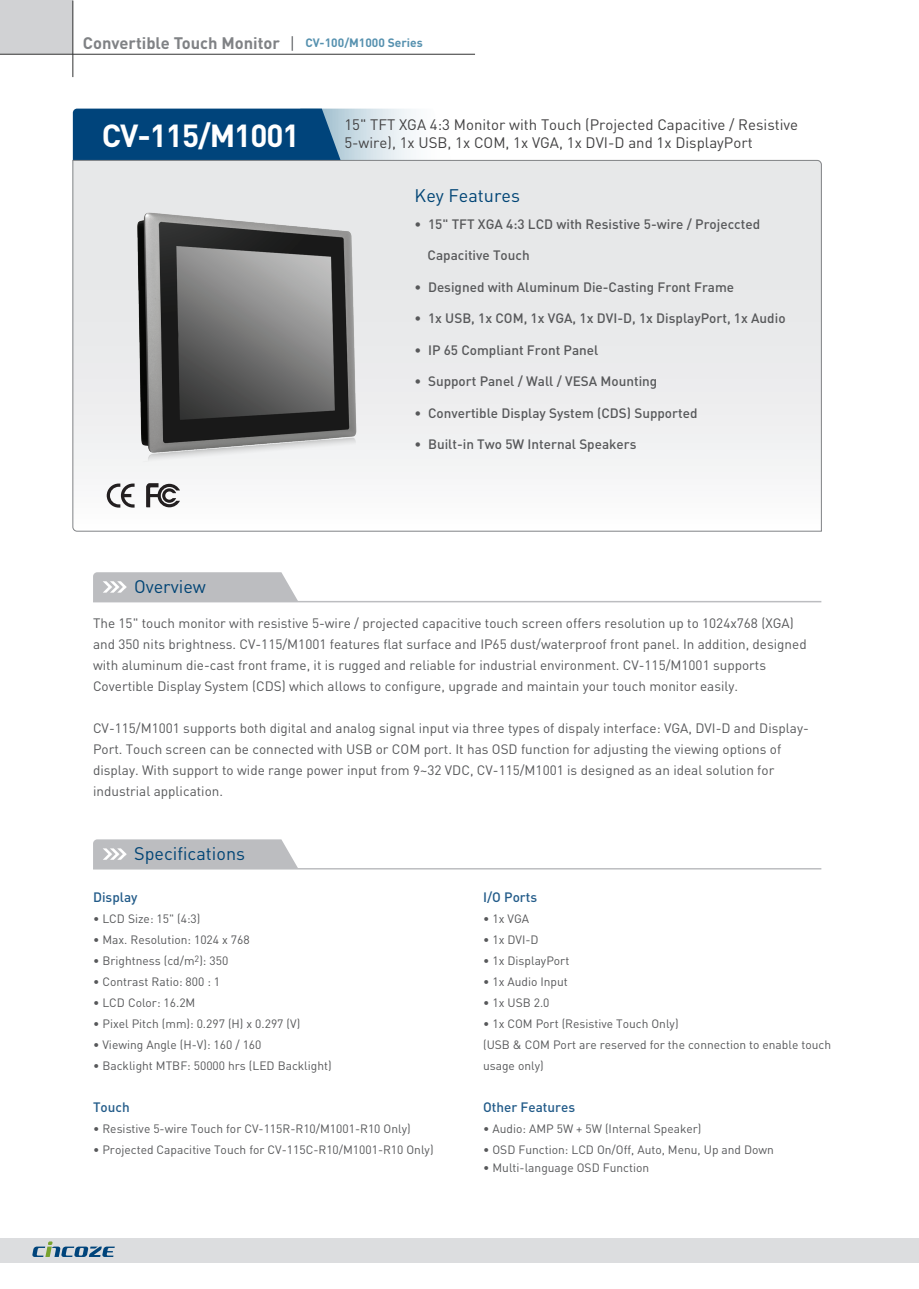
<style>
.page{position:relative;width:919px;height:1289px;background:#fff}
.page>*{position:absolute;margin:0;border:0;box-sizing:border-box;transform-origin:0 0}
.t1{font:700 31.5px "DIN Pro";letter-spacing:-.035em;color:#fff}
.t2{font:18px "DIN Pro";color:#004475}
.t3{font:700 16.5px "DIN Pro";color:#808285}
.t4{font:15px/18px "DIN Pro";color:#424142}
.t5{font:13.5px/21px "DIN Pro";color:#57585a}
.t6{font:500 13.5px "DIN Pro";color:#57585a}
.t7{font:500 13.5px "DIN Pro";color:#225b89}
.t8{font:12px/21px "DIN Pro";color:#57585a}
.t9{font:700 12px "DIN Pro";color:#5691af}
</style>
<div class="page">
<svg style="left:73px;top:109px;width:379px;height:51px"></svg>
<svg style="left:72px;top:160px;width:749px;height:371px"></svg>
<svg style="left:107px;top:483px;width:27px;height:24px"></svg>
<svg style="left:146px;top:486px;width:34px;height:21px"></svg>
<hr style="left:93px;top:601px;width:728px;height:1px;background:#bcbdc0">
<svg style="left:93px;top:572px;width:205px;height:29px"></svg>
<hr style="left:93px;top:868px;width:728px;height:1px;background:#bcbdc0">
<svg style="left:93px;top:839px;width:205px;height:29px"></svg>
<div style="left:0;top:1238px;width:918px;height:24px;background:#dcdddf"></div>
<svg style="left:32px;top:1241px;width:83px;height:15px"></svg>
<div style="left:0;top:0;width:73px;height:54px;background:#d1d2d4"></div>
<hr style="left:0;top:54px;width:475px;height:1px;background:#313232">
<hr style="left:73px;top:1px;width:1px;height:76px;background:#313232">
<svg style="left:291px;top:36px;width:2px;height:15px"></svg>
<img style="left:121px;top:207px;width:246px;height:279px">
<p class="t3" style="left:83px;top:29px;width:199px">Convertible Touch Monitor</p>
<p class="t9" style="left:305px;top:33px;width:119px">CV-100/M1000 Series</p>
<h1 class="t1" style="left:102px;top:109px;width:199px">CV-115/M1001</h1>
<p class="t4" style="left:344px;top:115px;width:455px">15" TFT XGA 4:3 Monitor with Touch (Projected Capacitive / Resistive<br>5-wire), 1x USB, 1x COM, 1x VGA, 1x DVI-D and 1x DisplayPort</p>
<h2 class="t2" style="left:414px;top:183px;width:107px">Key Features</h2>
<p class="t6" style="left:414px;top:213px;width:347px">• 15" TFT XGA 4:3 LCD with Resistive 5-wire / Projeccted</p>
<p class="t6" style="left:427px;top:244px;width:104px">Capacitive Touch</p>
<p class="t6" style="left:414px;top:276px;width:321px">• Designed with Aluminum Die-Casting Front Frame</p>
<p class="t6" style="left:414px;top:307px;width:372px">• 1x USB, 1x COM, 1x VGA, 1x DVI-D, 1x DisplayPort, 1x Audio</p>
<p class="t6" style="left:414px;top:339px;width:185px">• IP 65 Compliant Front Panel</p>
<p class="t6" style="left:414px;top:370px;width:244px">• Support Panel / Wall / VESA Mounting</p>
<p class="t6" style="left:414px;top:402px;width:284px">• Convertible Display System (CDS) Supported</p>
<p class="t6" style="left:414px;top:433px;width:223px">• Built-in Two 5W Internal Speakers</p>
<h2 class="t2" style="left:134px;top:573px;width:73px">Overview</h2>
<p class="t5" style="left:93px;top:612px;width:715px">The 15" touch monitor with resistive 5-wire / projected capacitive touch screen offers resolution up to 1024x768 (XGA) and 350 nits brightness. CV-115/M1001 features flat surface and IP65 dust/waterproof front panel. In addition, designed with aluminum die-cast front frame, it is rugged and reliable for industrial environment. CV-115/M1001 supports Covertible Display System (CDS) which allows to configure, upgrade and maintain your touch monitor easily.</p>
<p class="t5" style="left:93px;top:717px;width:717px">CV-115/M1001 supports both digital and analog signal input via three types of dispaly interface: VGA, DVI-D and Display-Port. Touch screen can be connected with USB or COM port. It has OSD function for adjusting the viewing options of display. With support to wide range power input from 9~32 VDC, CV-115/M1001 is designed as an ideal solution for industrial application.</p>
<h2 class="t2" style="left:134px;top:840px;width:112px">Specifications</h2>
<p class="t7" style="left:93px;top:885px;width:46px">Display</p>
<p class="t8" style="left:93px;top:907px;width:109px">• LCD Size: 15" (4:3)</p>
<p class="t8" style="left:93px;top:928px;width:158px">• Max. Resolution: 1024 x 768</p>
<p class="t8" style="left:93px;top:949px;width:137px">• Brightness (cd/m<sup>2</sup>): 350</p>
<p class="t8" style="left:93px;top:970px;width:129px">• Contrast Ratio: 800 : 1</p>
<p class="t8" style="left:93px;top:991px;width:104px">• LCD Color: 16.2M</p>
<p class="t8" style="left:93px;top:1012px;width:209px">• Pixel Pitch (mm): 0.297 (H) x 0.297 (V)</p>
<p class="t8" style="left:93px;top:1033px;width:170px">• Viewing Angle (H-V): 160 / 160</p>
<p class="t8" style="left:93px;top:1054px;width:240px">• Backlight MTBF: 50000 hrs (LED Backlight)</p>
<p class="t7" style="left:93px;top:1095px;width:38px">Touch</p>
<p class="t8" style="left:93px;top:1117px;width:319px">• Resistive 5-wire Touch for CV-115R-R10/M1001-R10 Only)</p>
<p class="t8" style="left:93px;top:1138px;width:342px">• Projected Capacitive Touch for CV-115C-R10/M1001-R10 Only)</p>
<p class="t7" style="left:483px;top:885px;width:56px">I/O Ports</p>
<p class="t8" style="left:483px;top:907px;width:48px">• 1x VGA</p>
<p class="t8" style="left:483px;top:928px;width:57px">• 1x DVI-D</p>
<p class="t8" style="left:483px;top:949px;width:88px">• 1x DisplayPort</p>
<p class="t8" style="left:483px;top:970px;width:86px">• 1x Audio Input</p>
<p class="t8" style="left:483px;top:991px;width:68px">• 1x USB 2.0</p>
<p class="t8" style="left:483px;top:1012px;width:349px">• 1x COM Port (Resistive Touch Only)<br>(USB &amp; COM Port are reserved for the connection to enable touch usage only)</p>
<p class="t7" style="left:483px;top:1095px;width:94px">Other Features</p>
<p class="t8" style="left:483px;top:1117px;width:220px">• Audio: AMP 5W + 5W (Internal Speaker)</p>
<p class="t8" style="left:483px;top:1138px;width:292px">• OSD Function: LCD On/Off, Auto, Menu, Up and Down</p>
<p class="t8" style="left:483px;top:1156px;width:168px">• Multi-language OSD Function</p>
</div>
